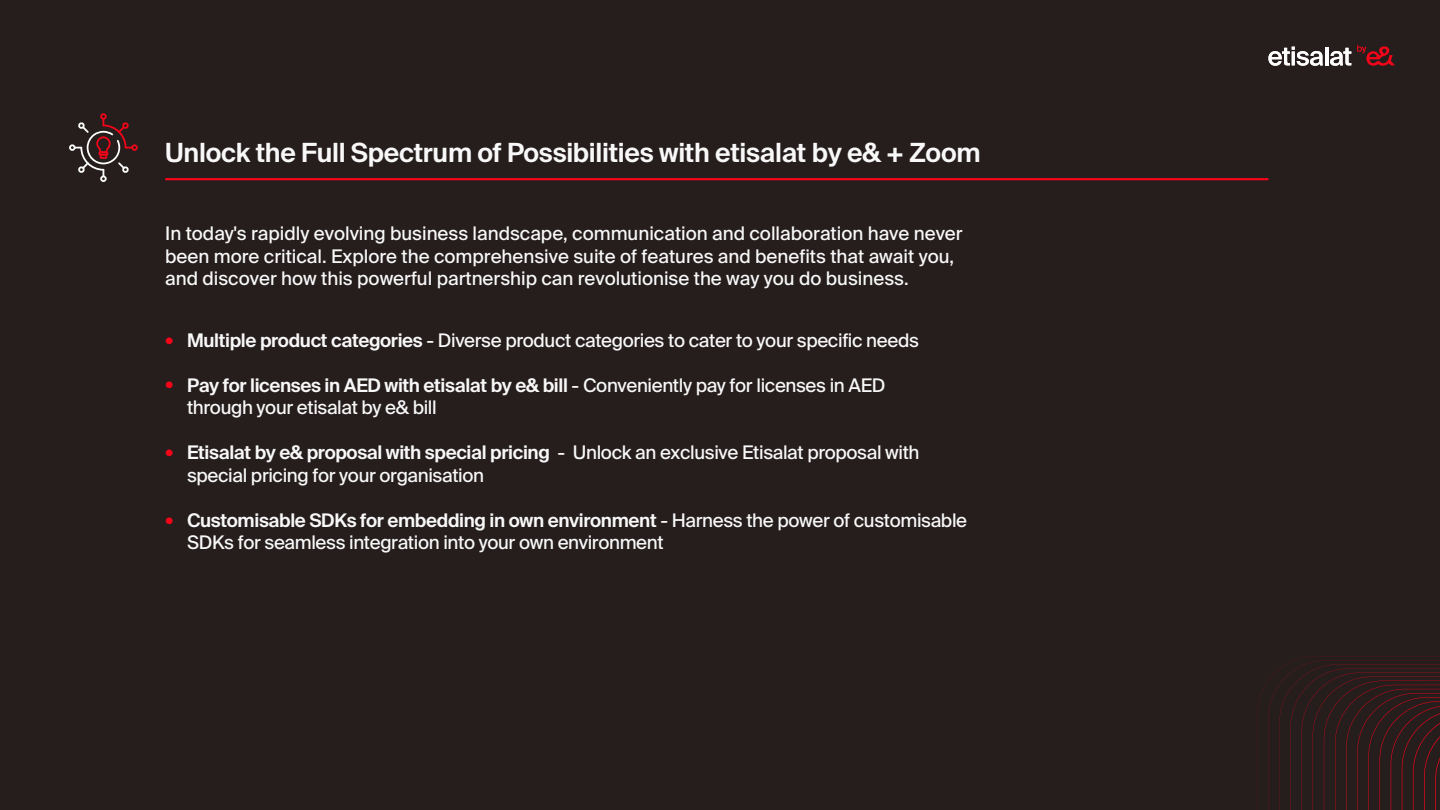
<style>
.page{position:relative;width:1440px;height:810px;background:#261d1d}
.page>*{position:absolute;margin:0;border:0;box-sizing:border-box;transform-origin:0 0}
.t1{font:600 26.4px "Suisse Intl";letter-spacing:-.01em;color:#f8f8f8}
.t2{font:18.75px/22.5px "Suisse Intl";letter-spacing:-.02em;color:#f8f8f8}
.t3{font:18.75px/22.5px "Suisse Intl";color:#f8f8f8}
.t4{font:600 18.75px "Suisse Intl";color:#f20519}
.s1{font-weight:600}
</style>
<div class="page">
<svg style="left:1257px;top:656px;width:183px;height:154px"></svg>
<hr style="left:165px;top:178px;width:1103px;height:2px;background:#f20519">
<div style="left:100px;top:113px;width:7px;height:7px;border:2px solid #f20519;border-radius:50%"></div>
<div style="left:100px;top:176px;width:7px;height:6px;border:2px solid #fff;border-radius:50%"></div>
<div style="left:69px;top:144px;width:7px;height:7px;border:2px solid #fff;border-radius:50%"></div>
<div style="left:131px;top:144px;width:7px;height:7px;border:2px solid #f20519;border-radius:50%"></div>
<svg style="left:75px;top:119px;width:57px;height:57px"></svg>
<svg style="left:1268px;top:47px;width:55px;height:19px"></svg>
<hr style="left:1325px;top:47px;width:3px;height:18px;background:#fff">
<svg style="left:1330px;top:48px;width:21px;height:18px"></svg>
<svg style="left:1357px;top:45px;width:38px;height:21px"></svg>
<h1 class="t1" style="left:165px;top:137px;width:817px">Unlock the Full Spectrum of Possibilities with etisalat by e&amp; + Zoom</h1>
<p class="t3" style="left:165px;top:223px;width:799px">In today's rapidly evolving business landscape, communication and collaboration have never been more critical. Explore the comprehensive suite of features and benefits that await you, and discover how this powerful partnership can revolutionise the way you do business.</p>
<p class="t4" style="left:165px;top:328px;width:10px">•</p>
<p class="t4" style="left:165px;top:373px;width:10px">•</p>
<p class="t4" style="left:165px;top:441px;width:10px">•</p>
<p class="t4" style="left:165px;top:509px;width:10px">•</p>
<p class="t2" style="left:187px;top:329px;width:733px"><span class="s1">Multiple product categories</span> - Diverse product categories to cater to your specific needs</p>
<p class="t2" style="left:187px;top:374px;width:700px"><span class="s1">Pay for licenses in AED with etisalat by e&amp; bill</span> - Conveniently pay for licenses in AED through your etisalat by e&amp; bill</p>
<p class="t2" style="left:187px;top:442px;width:734px"><span class="s1">Etisalat by e&amp; proposal with special pricing</span> - Unlock an exclusive Etisalat proposal with special pricing for your organisation</p>
<p class="t2" style="left:187px;top:509px;width:782px"><span class="s1">Customisable SDKs for embedding in own environment</span> - Harness the power of customisable<br>SDKs for seamless integration into your own environment</p>
</div>
